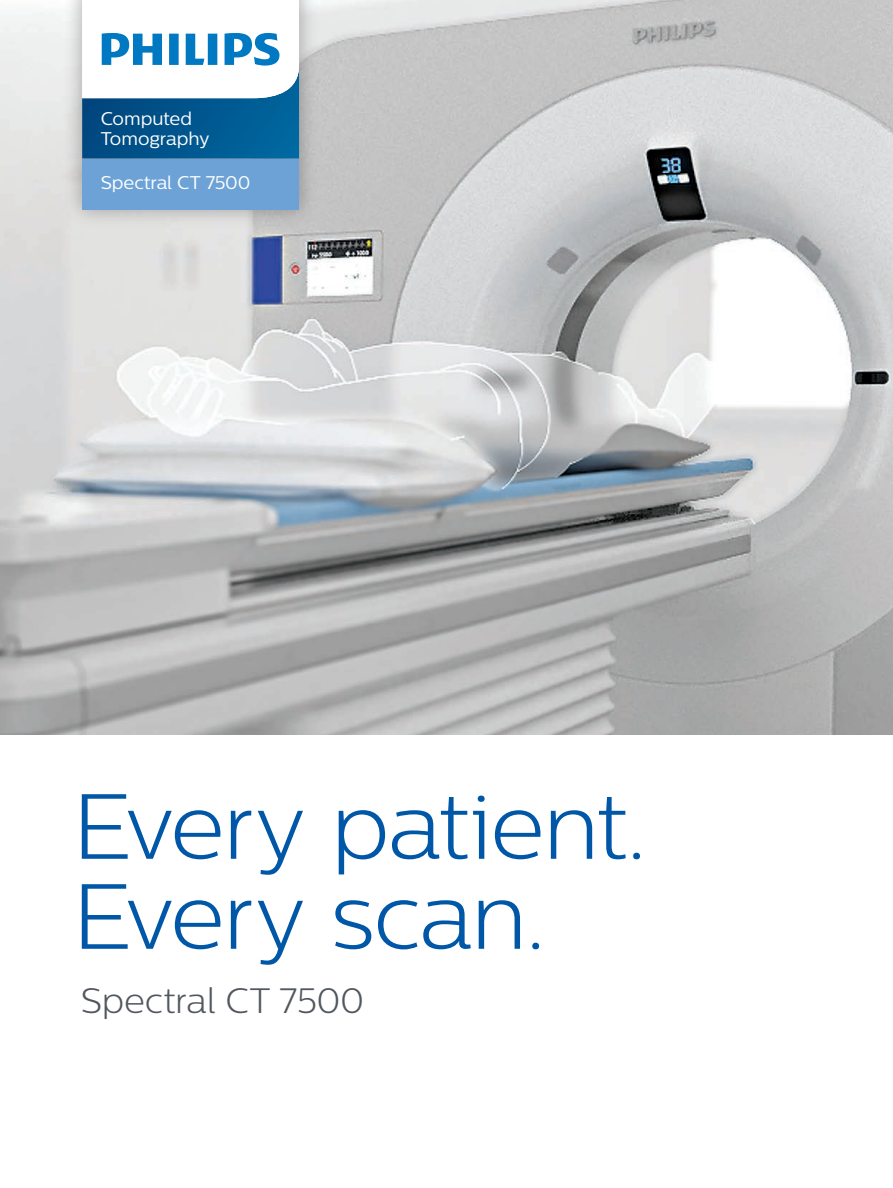
<style>
.page{position:relative;width:893px;height:1188px;background:#fff}
.page>*{position:absolute;margin:0;border:0;box-sizing:border-box;transform-origin:0 0}
.t1{font:300 92.25px/90px "Centrale Sans";letter-spacing:-.02em;color:#0157a7}
.t2{font:300 35.25px "Centrale Sans";letter-spacing:-.01em;color:#52575f}
.t3{font:18.3px/20.4px "Centrale Sans";letter-spacing:-.005em;color:#fff}
</style>
<div class="page">
<img style="left:0;top:0;width:893px;height:734px">
<img style="left:56px;top:0;width:265px;height:132px">
<svg style="left:82px;top:0;width:217px;height:132px"></svg>
<img style="left:56px;top:132px;width:265px;height:104px">
<div style="left:82px;top:159px;width:217px;height:51px;background:#6ca2d6"></div>
<p class="t3" style="left:101px;top:108px;width:110px">Computed<br>Tomography</p>
<p class="t3" style="left:101px;top:172px;width:151px">Spectral CT 7500</p>
<h1 class="t1" style="left:72px;top:780px;width:576px">Every patient.<br>Every scan.</h1>
<h2 class="t2" style="left:81px;top:981px;width:285px">Spectral CT 7500</h2>
</div>
